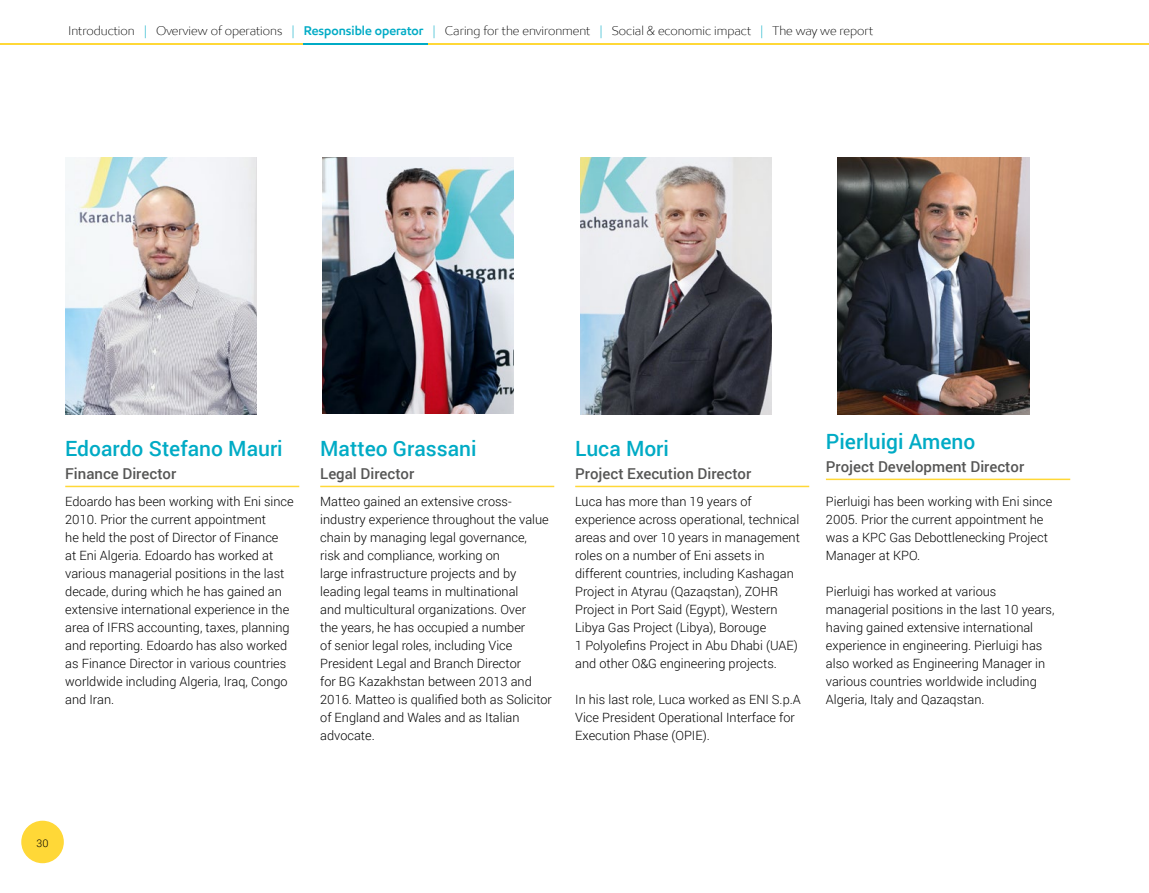
<style>
.page{position:relative;width:1149px;height:893px;background:#fff}
.page>*{position:absolute;margin:0;border:0;box-sizing:border-box;transform-origin:0 0}
.t1{font:500 21px "Roboto";color:#00abc5}
.t2{font:500 15px "Roboto";color:#565655}
.t3{font:300 12.75px/18px "Roboto";color:#000}
.t4{font:300 12.75px "E Mprint";color:#000}
.t5{font:300 10.5px "Roboto";color:#000}
.s1{color:#00abc5}
.s2{font-weight:600;color:#00abc5}
</style>
<div class="page">
<hr style="left:320px;top:486px;width:234px;height:1px;background:#ffd837">
<hr style="left:575px;top:486px;width:234px;height:1px;background:#ffd837">
<hr style="left:65px;top:486px;width:234px;height:1px;background:#ffd837">
<hr style="left:825px;top:479px;width:244px;height:1px;background:#ffd837">
<img style="left:65px;top:158px;width:192px;height:256px">
<img style="left:322px;top:157px;width:191px;height:257px">
<img style="left:580px;top:158px;width:191px;height:256px">
<img style="left:837px;top:158px;width:191px;height:256px">
<div style="left:21px;top:821px;width:43px;height:42px;background:#ffd837;border-radius:50%"></div>
<hr style="left:0;top:43px;width:1148px;height:2px;background:#ffd837">
<hr style="left:303px;top:43px;width:125px;height:2px;background:#00abc5">
<p class="t4" style="left:69px;top:23px;width:805px">Introduction <span class="s1">|</span> Overview of operations <span class="s1">|</span> <span class="s2">Responsible operator</span> <span class="s1">|</span> Caring for the environment <span class="s1">|</span> Social &amp; economic impact <span class="s1">|</span> The way we report</p>
<h1 class="t1" style="left:65px;top:434px;width:219px">Edoardo Stefano Mauri</h1>
<p class="t2" style="left:65px;top:463px;width:112px">Finance Director</p>
<p class="t3" style="left:65px;top:492px;width:230px">Edoardo has been working with Eni since 2010. Prior the current appointment<br>he held the post of Director of Finance<br>at Eni Algeria. Edoardo has worked at various managerial positions in the last decade, during which he has gained an extensive international experience in the area of IFRS accounting, taxes, planning and reporting. Edoardo has also worked as Finance Director in various countries worldwide including Algeria, Iraq, Congo and Iran.</p>
<h1 class="t1" style="left:320px;top:434px;width:158px">Matteo Grassani</h1>
<p class="t2" style="left:320px;top:463px;width:95px">Legal Director</p>
<p class="t3" style="left:320px;top:492px;width:233px">Matteo gained an extensive cross&shy;industry experience throughout the value chain by managing legal governance,<br>risk and compliance, working on<br>large infrastructure projects and by leading legal teams in multinational<br>and multicultural organizations. Over<br>the years, he has occupied a number<br>of senior legal roles, including Vice President Legal and Branch Director<br>for BG Kazakhstan between 2013 and 2016. Matteo is qualified both as Solicitor of England and Wales and as Italian advocate.</p>
<h1 class="t1" style="left:575px;top:434px;width:95px">Luca Mori</h1>
<p class="t2" style="left:575px;top:463px;width:177px">Project Execution Director</p>
<p class="t3" style="left:575px;top:492px;width:226px">Luca has more than 19 years of experience across operational, technical areas and over 10 years in management roles on a number of Eni assets in different countries, including Kashagan Project in Atyrau (Qazaqstan), ZOHR Project in Port Said (Egypt), Western Libya Gas Project (Libya), Borouge<br>1 Polyolefins Project in Abu Dhabi (UAE) and other O&amp;G engineering projects.</p>
<p class="t3" style="left:575px;top:690px;width:227px">In his last role, Luca worked as ENI S.p.A<br>Vice President Operational Interface for<br>Execution Phase (OPIE).</p>
<h1 class="t1" style="left:825px;top:427px;width:151px">Pierluigi Ameno</h1>
<p class="t2" style="left:825px;top:456px;width:200px">Project Development Director</p>
<p class="t3" style="left:825px;top:492px;width:228px">Pierluigi has been working with Eni since 2005. Prior the current appointment he was a KPC Gas Debottlenecking Project Manager at KPO.</p>
<p class="t3" style="left:825px;top:582px;width:230px">Pierluigi has worked at various managerial positions in the last 10 years, having gained extensive international experience in engineering. Pierluigi has also worked as Engineering Manager in various countries worldwide including Algeria, Italy and Qazaqstan.</p>
<p class="t5" style="left:37px;top:836px;width:13px">30</p>
</div>
